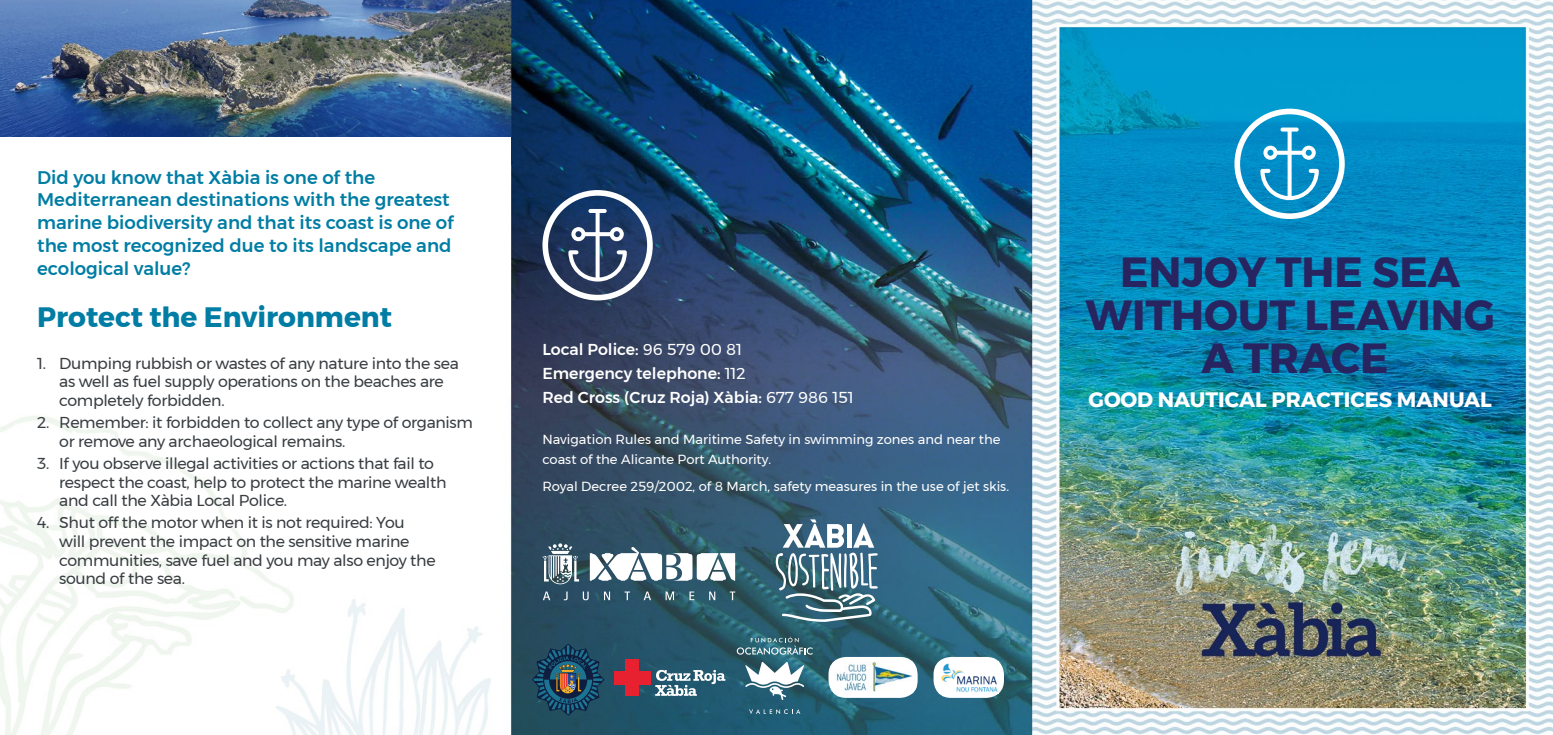
<style>
.page{position:relative;width:1553px;height:735px;background:#fff}
.page>*{position:absolute;margin:0;border:0;box-sizing:border-box;transform-origin:0 0}
.t1{font:700 42px/42.7px "Montserrat";color:#282460;text-align:center}
.t2{font:700 28px "Montserrat";color:#007da4}
.t3{font:700 20.82px "Montserrat";color:#fff}
.t4{font:500 18.2px/22.8px "Montserrat";color:#007da4}
.t5{font:15.75px/18.6px "Montserrat";letter-spacing:-.02em;color:#393e42}
.t6{font:500 15.75px/23.8px "Montserrat";color:#fff}
.t7{font:13.12px/20.3px "Montserrat";color:#fff}
.s1{font-weight:400}
</style>
<div class="page">
<img style="left:511px;top:0;width:1042px;height:734px">
<img style="left:0;top:0;width:511px;height:136px">
<img style="left:0;top:416px;width:511px;height:318px">
<svg style="left:568px;top:209px;width:59px;height:72px"></svg>
<div style="left:542px;top:190px;width:111px;height:110px;border:6px solid #fff;border-radius:50%"></div>
<svg style="left:532px;top:643px;width:72px;height:72px;background:#264b5f"></svg>
<svg style="left:655px;top:669px;width:70px;height:26px"></svg>
<div style="left:625px;top:659px;width:14px;height:36px;background:#e82131"></div>
<div style="left:614px;top:670px;width:36px;height:14px;background:#e82131"></div>
<svg style="left:776px;top:519px;width:102px;height:102px"></svg>
<svg style="left:542px;top:543px;width:37px;height:41px"></svg>
<svg style="left:543px;top:591px;width:192px;height:9px;background:#456878"></svg>
<svg style="left:590px;top:546px;width:145px;height:34px"></svg>
<div style="left:828px;top:656px;width:89px;height:41px;background:#fff;border-radius:18px"></div>
<img style="left:834px;top:660px;width:82px;height:33px">
<div style="left:933px;top:656px;width:71px;height:41px;background:#fff;border-radius:18px"></div>
<img style="left:939px;top:660px;width:59px;height:32px">
<svg style="left:1260px;top:127px;width:59px;height:73px"></svg>
<div style="left:1234px;top:109px;width:110px;height:110px;border:6px solid #fff;border-radius:50%"></div>
<svg style="left:749px;top:708px;width:51px;height:5px"></svg>
<svg style="left:745px;top:661px;width:59px;height:38px"></svg>
<svg style="left:737px;top:636px;width:75px;height:18px"></svg>
<p class="t4" style="left:37px;top:166px;width:418px">Did you know that Xàbia is one of the Mediterranean destinations with the greatest marine biodiversity and that its coast is one of the most recognized due to its landscape and ecological value?</p>
<h2 class="t2" style="left:37px;top:294px;width:356px">Protect the Environment</h2>
<p class="t5" style="left:59px;top:353px;width:401px;text-indent:-22px">1. Dumping rubbish or wastes of any nature into the sea as well as fuel supply operations on the beaches are completely forbidden.</p>
<p class="t5" style="left:59px;top:413px;width:415px;text-indent:-22px">2. Remember: it forbidden to collect any type of organism or remove any archaeological remains.</p>
<p class="t5" style="left:59px;top:453px;width:389px;text-indent:-22px">3. If you observe illegal activities or actions that fail to respect the coast, help to protect the marine wealth and call the Xàbia Local Police.</p>
<p class="t5" style="left:59px;top:513px;width:378px;text-indent:-22px">4. Shut off the motor when it is not required: You<br>will prevent the impact on the sensitive marine communities, save fuel and you may also enjoy the sound of the sea.</p>
<p class="t6" style="left:542px;top:337px;width:313px">Local Police: <span class="s1">96 579 00 81<br></span>Emergency telephone: <span class="s1">112<br></span>Red Cross (Cruz Roja) Xàbia: <span class="s1">677 986 151</span></p>
<p class="t7" style="left:542px;top:428px;width:459px">Navigation Rules and Maritime Safety in swimming zones and near the coast of the Alicante Port Authority.</p>
<p class="t7" style="left:542px;top:476px;width:468px">Royal Decree 259/2002, of 8 March, safety measures in the use of jet skis.</p>
<h1 class="t1" style="left:1085px;top:251px;width:411px">ENJOY THE SEA<br>WITHOUT LEAVING<br>A TRACE</h1>
<h3 class="t3" style="left:1088px;top:382px;width:405px">GOOD NAUTICAL PRACTICES MANUAL</h3>
</div>
